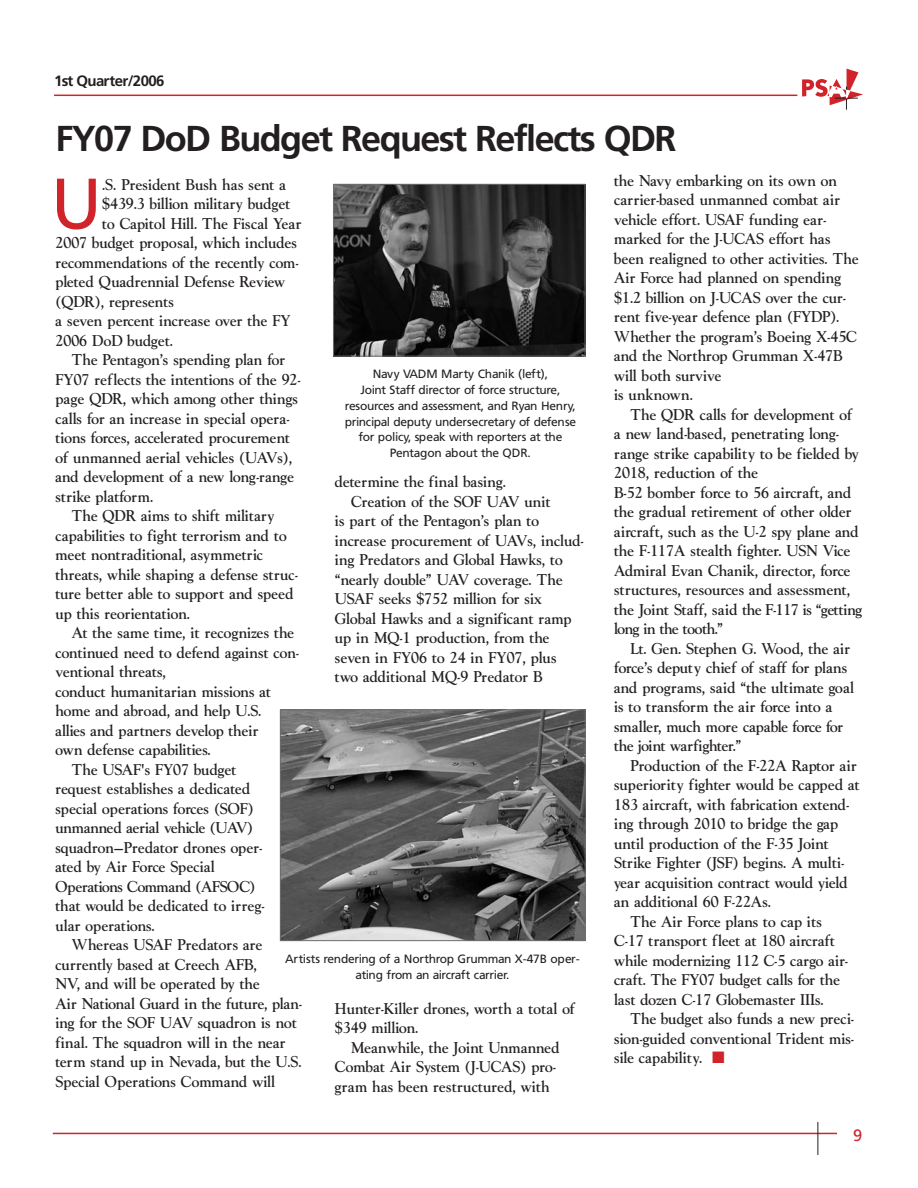
<style>
.page{position:relative;width:918px;height:1188px;background:#fff}
.page>*{position:absolute;margin:0;border:0;box-sizing:border-box;transform-origin:0 0}
.t1{font:71.55px "Frutiger";color:#d1232a}
.t2{font:700 36px "Frutiger";letter-spacing:-.045em;color:#231f20}
.t3{font:16.5px/19.5px "Goudy Light DTC";color:#231f20}
.t4{font:16.5px "Goudy Light DTC";letter-spacing:-.025em;color:#231f20}
.t5{font:16.5px "Frutiger";color:#d1232a}
.t6{font:700 15px "Frutiger";letter-spacing:-.04em;color:#231f20}
.t7{font:12px/15.8px "Frutiger";letter-spacing:-.025em;color:#231f20;text-align:center}
.s1{color:#d1232a}
</style>
<div class="page">
<hr style="left:54px;top:95px;width:743px;height:1px;background:#d1232a">
<svg style="left:802px;top:69px;width:61px;height:41px"></svg>
<hr style="left:53px;top:1133px;width:784px;height:1px;background:#d1232a">
<hr style="left:818px;top:1121px;width:1px;height:34px;background:#231f20">
<img style="left:335px;top:186px;width:248px;height:169px">
<div style="left:333px;top:184px;width:252px;height:173px;border:1px solid #6c6d70"></div>
<img style="left:282px;top:711px;width:302px;height:228px">
<div style="left:280px;top:709px;width:306px;height:232px;border:1px solid #6c6d70"></div>
<p class="t6" style="left:54px;top:74px;width:112px">1st Quarter/2006</p>
<h2 class="t2" style="left:56px;top:124px;width:623px">FY07 DoD Budget Request Reflects QDR</h2>
<h1 class="t1" style="left:51px;top:175px;width:53px">U</h1>
<p class="t3" style="left:102px;top:174px;width:185px">.S. President Bush has sent a</p>
<p class="t3" style="left:614px;top:170px;width:246px">the Navy embarking on its own on carrier-based unmanned combat air vehicle effort. USAF funding ear&shy;marked for the J-UCAS effort has been realigned to other activities. The<br>Air Force had planned on spending $1.2 billion on J-UCAS over the cur&shy;rent five-year defence plan (FYDP).<br>Whether the program’s Boeing X-45C and the Northrop Grumman X-47B will both survive<br>is unknown.</p>
<p class="t3" style="left:614px;top:404px;width:249px;text-indent:16px">The QDR calls for development of a new land-based, penetrating long&shy;range strike capability to be fielded by 2018, reduction of the<br>B-52 bomber force to 56 aircraft, and the gradual retirement of other older aircraft, such as the U-2 spy plane and the F-117A stealth fighter. USN Vice Admiral Evan Chanik, director, force structures, resources and assessment, the Joint Staff, said the F-117 is “getting long in the tooth.”</p>
<p class="t3" style="left:614px;top:638px;width:241px;text-indent:16px">Lt. Gen. Stephen G. Wood, the air force’s deputy chief of staff for plans and programs, said “the ultimate goal is to transform the air force into a smaller, much more capable force for the joint warfighter.”</p>
<p class="t3" style="left:630px;top:755px;width:228px">Production of the F-22A Raptor air</p>
<p class="t3" style="left:614px;top:775px;width:247px">superiority fighter would be capped at</p>
<p class="t3" style="left:614px;top:794px;width:237px">183 aircraft, with fabrication extend-</p>
<p class="t3" style="left:614px;top:814px;width:225px">ing through 2010 to bridge the gap</p>
<p class="t3" style="left:614px;top:833px;width:216px">until production of the F-35 Joint</p>
<p class="t3" style="left:614px;top:853px;width:232px">Strike Fighter (JSF) begins. A multi-</p>
<p class="t3" style="left:614px;top:872px;width:235px">year acquisition contract would yield</p>
<p class="t3" style="left:614px;top:892px;width:158px">an additional 60 F-22As.</p>
<p class="t3" style="left:630px;top:911px;width:193px">The Air Force plans to cap its</p>
<p class="t3" style="left:614px;top:931px;width:222px">C-17 transport fleet at 180 aircraft</p>
<p class="t3" style="left:614px;top:950px;width:236px">while modernizing 112 C-5 cargo air-</p>
<p class="t3" style="left:614px;top:970px;width:227px">craft. The FY07 budget calls for the</p>
<p class="t3" style="left:614px;top:989px;width:211px">last dozen C-17 Globemaster IIIs.</p>
<p class="t3" style="left:630px;top:1009px;width:225px">The budget also funds a new preci-</p>
<p class="t3" style="left:614px;top:1028px;width:241px">sion-guided conventional Trident mis-</p>
<p class="t3" style="left:614px;top:1048px;width:112px">sile capability. <span class="s1">■</span></p>
<p class="t3" style="left:102px;top:194px;width:190px">$439.3 billion military budget</p>
<p class="t3" style="left:102px;top:213px;width:201px">to Capitol Hill. The Fiscal Year</p>
<p class="t3" style="left:56px;top:233px;width:243px">2007 budget proposal, which includes</p>
<p class="t3" style="left:56px;top:252px;width:245px">recommendations of the recently com-</p>
<p class="t3" style="left:56px;top:272px;width:231px">pleted Quadrennial Defense Review</p>
<p class="t3" style="left:56px;top:291px;width:120px">(QDR), represents</p>
<p class="t3" style="left:56px;top:311px;width:237px">a seven percent increase over the FY</p>
<p class="t3" style="left:56px;top:330px;width:119px">2006 DoD budget.</p>
<p class="t3" style="left:72px;top:350px;width:215px">The Pentagon’s spending plan for</p>
<p class="t3" style="left:56px;top:369px;width:247px">FY07 reflects the intentions of the 92-</p>
<p class="t3" style="left:56px;top:389px;width:244px">page QDR, which among other things</p>
<p class="t3" style="left:56px;top:408px;width:236px">calls for an increase in special opera-</p>
<p class="t3" style="left:56px;top:428px;width:236px">tions forces, accelerated procurement</p>
<p class="t3" style="left:56px;top:447px;width:238px">of unmanned aerial vehicles (UAVs),</p>
<p class="t3" style="left:56px;top:467px;width:240px">and development of a new long-range</p>
<p class="t3" style="left:56px;top:486px;width:99px">strike platform.</p>
<p class="t3" style="left:72px;top:506px;width:204px">The QDR aims to shift military</p>
<p class="t3" style="left:56px;top:525px;width:233px">capabilities to fight terrorism and to</p>
<p class="t3" style="left:56px;top:545px;width:209px">meet nontraditional, asymmetric</p>
<p class="t3" style="left:56px;top:564px;width:244px">threats, while shaping a defense struc-</p>
<p class="t3" style="left:56px;top:584px;width:240px">ture better able to support and speed</p>
<p class="t3" style="left:56px;top:603px;width:136px">up this reorientation.</p>
<p class="t3" style="left:72px;top:623px;width:224px">At the same time, it recognizes the</p>
<p class="t3" style="left:56px;top:642px;width:245px">continued need to defend against con-</p>
<p class="t3" style="left:56px;top:662px;width:112px">ventional threats,</p>
<p class="t3" style="left:56px;top:681px;width:217px">conduct humanitarian missions at</p>
<p class="t3" style="left:56px;top:701px;width:207px">home and abroad, and help U.S.</p>
<p class="t3" style="left:56px;top:720px;width:204px">allies and partners develop their</p>
<p class="t3" style="left:56px;top:740px;width:157px">own defense capabilities.</p>
<p class="t3" style="left:72px;top:759px;width:166px">The USAF's FY07 budget</p>
<p class="t3" style="left:56px;top:779px;width:196px">request establishes a dedicated</p>
<p class="t3" style="left:56px;top:798px;width:200px">special operations forces (SOF)</p>
<p class="t3" style="left:56px;top:818px;width:199px">unmanned aerial vehicle (UAV)</p>
<p class="t3" style="left:56px;top:837px;width:208px">squadron—Predator drones oper-</p>
<p class="t3" style="left:56px;top:857px;width:161px">ated by Air Force Special</p>
<p class="t4" style="left:56px;top:876px;width:202px">Operations Command (AFSOC)</p>
<p class="t3" style="left:56px;top:896px;width:211px">that would be dedicated to irreg-</p>
<p class="t3" style="left:56px;top:915px;width:101px">ular operations.</p>
<p class="t3" style="left:72px;top:935px;width:192px">Whereas USAF Predators are</p>
<p class="t3" style="left:56px;top:954px;width:203px">currently based at Creech AFB,</p>
<p class="t3" style="left:56px;top:974px;width:206px">NV, and will be operated by the</p>
<p class="t3" style="left:56px;top:993px;width:248px">Air National Guard in the future, plan-</p>
<p class="t3" style="left:56px;top:1013px;width:243px">ing for the SOF UAV squadron is not</p>
<p class="t3" style="left:56px;top:1032px;width:231px">final. The squadron will in the near</p>
<p class="t3" style="left:56px;top:1052px;width:248px">term stand up in Nevada, but the U.S.</p>
<p class="t3" style="left:56px;top:1071px;width:221px">Special Operations Command will</p>
<p class="t7" style="left:345px;top:367px;width:233px">Navy VADM Marty Chanik (left),<br>Joint Staff director of force structure, resources and assessment, and Ryan Henry, principal deputy undersecretary of defense for policy, speak with reporters at the Pentagon about the QDR.</p>
<p class="t3" style="left:335px;top:472px;width:172px">determine the final basing.</p>
<p class="t3" style="left:351px;top:491px;width:201px">Creation of the SOF UAV unit</p>
<p class="t3" style="left:335px;top:511px;width:206px">is part of the Pentagon’s plan to</p>
<p class="t3" style="left:335px;top:530px;width:250px">increase procurement of UAVs, includ-</p>
<p class="t3" style="left:335px;top:550px;width:229px">ing Predators and Global Hawks, to</p>
<p class="t3" style="left:335px;top:569px;width:229px">“nearly double” UAV coverage. The</p>
<p class="t3" style="left:335px;top:589px;width:208px">USAF seeks $752 million for six</p>
<p class="t3" style="left:335px;top:608px;width:238px">Global Hawks and a significant ramp</p>
<p class="t3" style="left:335px;top:628px;width:216px">up in MQ-1 production, from the</p>
<p class="t3" style="left:335px;top:647px;width:223px">seven in FY06 to 24 in FY07, plus</p>
<p class="t3" style="left:335px;top:667px;width:209px">two additional MQ-9 Predator B</p>
<p class="t7" style="left:285px;top:952px;width:296px">Artists rendering of a Northrop Grumman X-47B oper&shy;ating from an aircraft carrier.</p>
<p class="t3" style="left:335px;top:998px;width:242px">Hunter-Killer drones, worth a total of $349 million.</p>
<p class="t3" style="left:335px;top:1037px;width:226px;text-indent:16px">Meanwhile, the Joint Unmanned<br>Combat Air System (J-UCAS) pro&shy;gram has been restructured, with</p>
<p class="t5" style="left:853px;top:1129px;width:11px">9</p>
</div>
